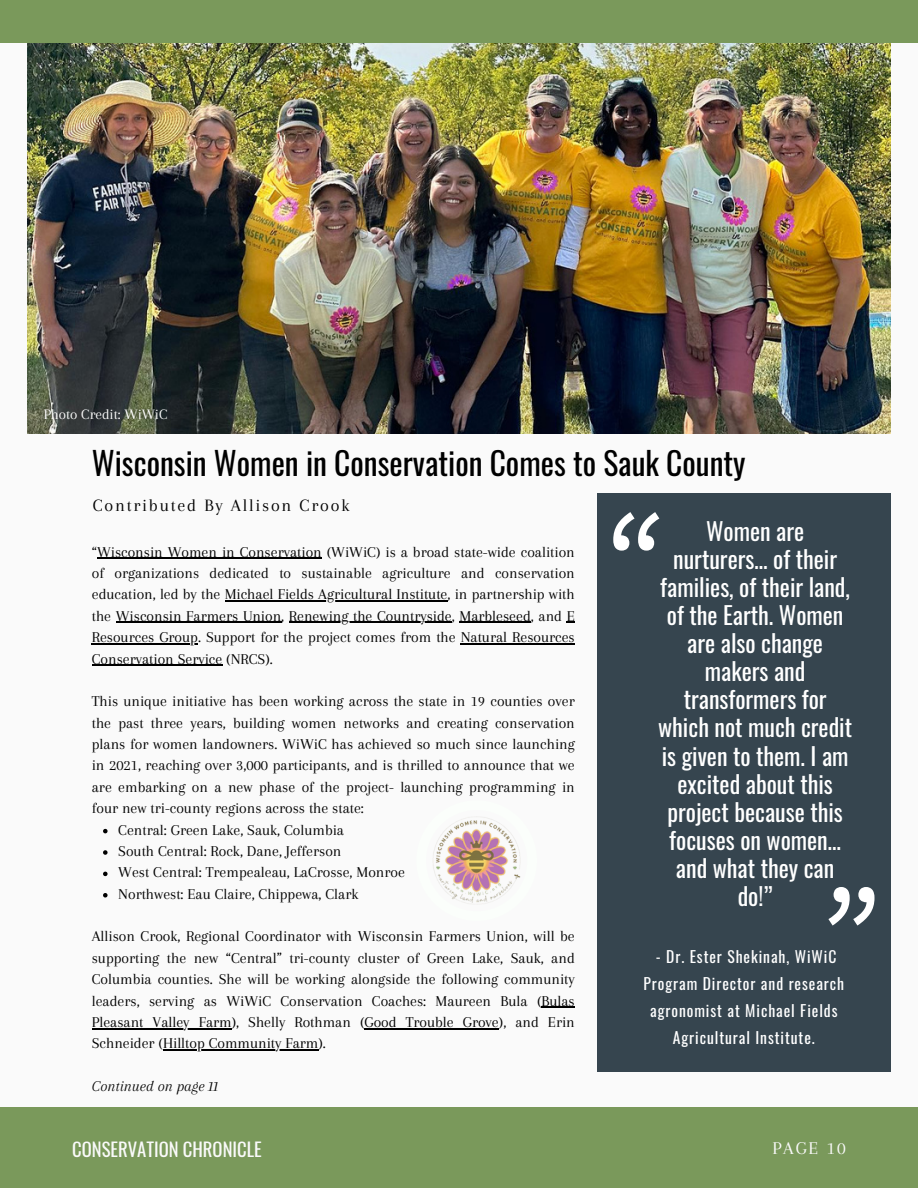
<style>
.page{position:relative;width:918px;height:1188px;background:#fafafa}
.page>*{position:absolute;margin:0;border:0;box-sizing:border-box;transform-origin:0 0}
.t1{font:132px "Canva Sans";color:#fff}
.t2{font:31.5px "Oswald";color:#000}
.t3{font:24px/28.2px "Oswald";color:#fff;text-align:center}
.t4{font:18.6px "Oswald";color:#fafafa}
.t5{font:18.6px "Arapey";letter-spacing:.1em;color:#fafafa}
.t6{font:18px "Arapey";letter-spacing:.1em;color:#000}
.t7{font:15.6px/21.3px "Arapey";color:#000;text-align:justify}
.t8{font:15.6px/27px "Oswald";letter-spacing:.06em;color:#fff;text-align:center}
.t9{font:italic 15.6px "Arapey";color:#000}
.t10{font:15px "Arapey";color:#fff}
</style>
<div class="page">
<img style="left:27px;top:43px;width:864px;height:390px">
<div style="left:0;top:1107px;width:918px;height:81px;background:#7a995b"></div>
<div style="left:0;top:0;width:918px;height:43px;background:#7a995b"></div>
<div style="left:597px;top:493px;width:294px;height:578px;background:#36454f"></div>
<hr style="left:97px;top:558px;width:225px;height:1px;background:#000">
<hr style="left:225px;top:601px;width:223px;height:1px;background:#000">
<hr style="left:116px;top:622px;width:165px;height:1px;background:#000">
<hr style="left:289px;top:622px;width:163px;height:1px;background:#000">
<hr style="left:460px;top:622px;width:71px;height:1px;background:#000">
<hr style="left:92px;top:643px;width:106px;height:1px;background:#000">
<hr style="left:461px;top:643px;width:114px;height:1px;background:#000">
<hr style="left:92px;top:665px;width:130px;height:1px;background:#000">
<svg style="left:103px;top:829px;width:5px;height:4px"></svg>
<svg style="left:103px;top:850px;width:5px;height:5px"></svg>
<svg style="left:103px;top:872px;width:5px;height:4px"></svg>
<svg style="left:103px;top:893px;width:5px;height:5px"></svg>
<hr style="left:542px;top:1007px;width:33px;height:1px;background:#000">
<hr style="left:92px;top:1028px;width:140px;height:1px;background:#000">
<hr style="left:365px;top:1028px;width:134px;height:1px;background:#000">
<hr style="left:163px;top:1049px;width:155px;height:2px;background:#000">
<svg style="left:433px;top:817px;width:88px;height:86px"></svg>
<p class="t10" style="left:44px;top:406px;width:125px">Photo Credit: WiWiC</p>
<h2 class="t2" style="left:92px;top:439px;width:655px">Wisconsin Women in Conservation Comes to Sauk County</h2>
<p class="t6" style="left:93px;top:496px;width:258px">Contributed By Allison Crook</p>
<p class="t7" style="left:92px;top:541px;width:485px">“Wisconsin Women in Conservation (WiWiC) is a broad state-wide coalition of organizations dedicated to sustainable agriculture and conservation education, led by the Michael Fields Agricultural Institute, in partnership with the Wisconsin Farmers Union, Renewing the Countryside, Marbleseed, and E Resources Group. Support for the project comes from the Natural Resources Conservation Service (NRCS).</p>
<p class="t7" style="left:92px;top:691px;width:485px">This unique initiative has been working across the state in 19 counties over</p>
<p class="t7" style="left:92px;top:712px;width:485px">the past three years, building women networks and creating conservation</p>
<p class="t7" style="left:92px;top:733px;width:485px">plans for women landowners. WiWiC has achieved so much since launching</p>
<p class="t7" style="left:92px;top:755px;width:485px">in 2021, reaching over 3,000 participants, and is thrilled to announce that we</p>
<p class="t7" style="left:92px;top:776px;width:485px">are embarking on a new phase of the project- launching programming in</p>
<p class="t7" style="left:92px;top:797px;width:274px">four new tri-county regions across the state:</p>
<p class="t7" style="left:118px;top:819px;width:227px">Central: Green Lake, Sauk, Columbia</p>
<p class="t7" style="left:118px;top:840px;width:225px">South Central: Rock, Dane, Jefferson</p>
<p class="t7" style="left:118px;top:862px;width:288px">West Central: Trempealeau, LaCrosse, Monroe</p>
<p class="t7" style="left:118px;top:883px;width:242px">Northwest: Eau Claire, Chippewa, Clark</p>
<p class="t7" style="left:92px;top:926px;width:485px">Allison Crook, Regional Coordinator with Wisconsin Farmers Union, will be supporting the new “Central” tri-county cluster of Green Lake, Sauk, and Columbia counties. She will be working alongside the following community leaders, serving as WiWiC Conservation Coaches: Maureen Bula (Bulas Pleasant Valley Farm), Shelly Rothman (Good Trouble Grove), and Erin Schneider (Hilltop Community Farm).</p>
<p class="t9" style="left:92px;top:1077px;width:128px">Continued on page 11</p>
<h1 class="t1" style="left:605px;top:469px;width:60px">“</h1>
<p class="t3" style="left:658px;top:516px;width:195px">Women are nurturers… of their families, of their land, of the Earth. Women are also change makers and transformers for which not much credit is given to them. I am excited about this project because this focuses on women… and what they can do!”</p>
<h1 class="t1" style="left:883px;top:968px;width:60px;rotate:-180deg">“</h1>
<p class="t8" style="left:644px;top:943px;width:202px">- Dr. Ester Shekinah, WiWiC<br>Program Director and research agronomist at Michael Fields<br>Agricultural Institute.</p>
<p class="t4" style="left:72px;top:1135px;width:191px">CONSERVATION CHRONICLE</p>
<p class="t5" style="left:772px;top:1138px;width:75px">PAGE 10</p>
</div>
